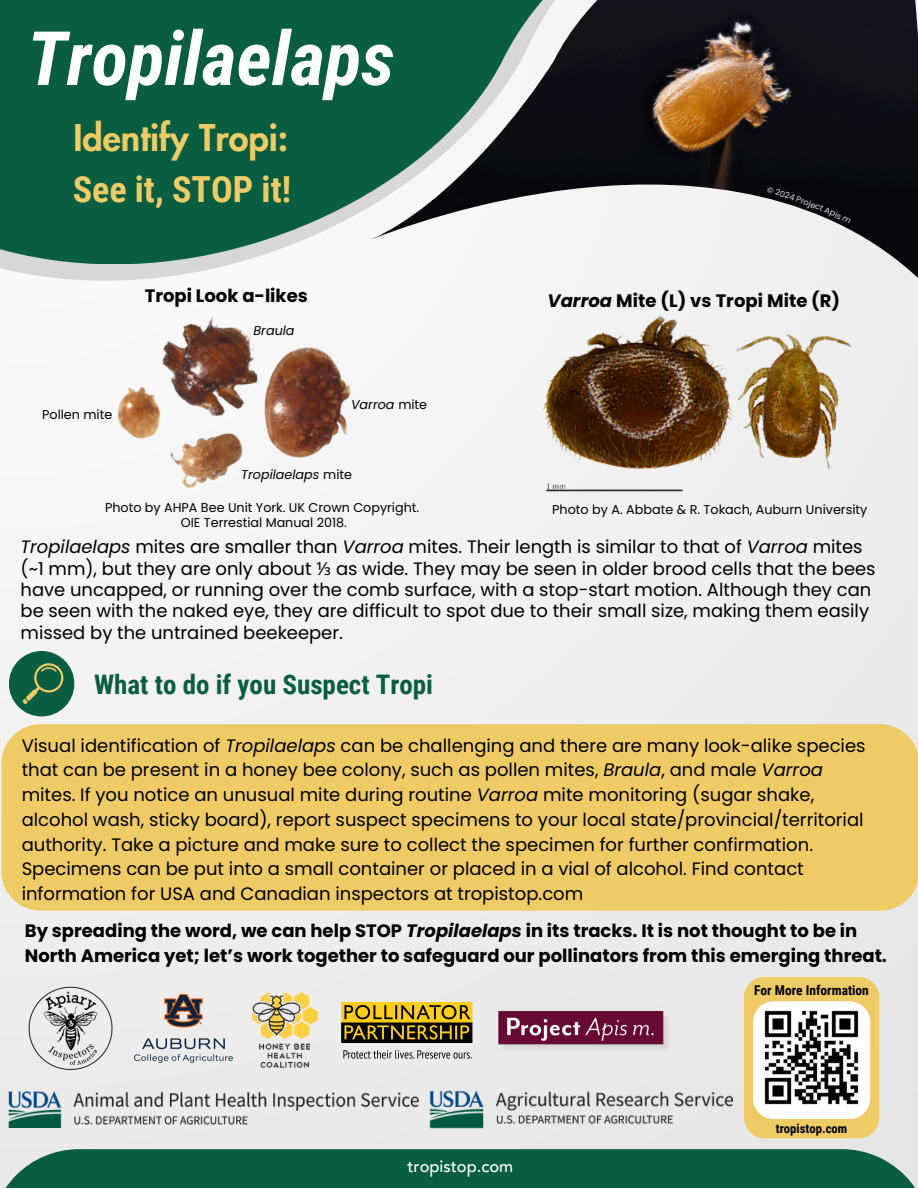
<style>
.page{position:relative;width:918px;height:1188px;background:#eee}
.page>*{position:absolute;margin:0;border:0;box-sizing:border-box;transform-origin:0 0}
.t1{font:italic 700 75px "Roboto Condensed";color:#fff}
.t2{font:800 36px/50.7px "Futura LT Pro";color:#efcb66}
.t3{font:700 27px "Roboto Condensed";color:#095d40}
.t4{font:18px/24.8px "Poppins";color:#000}
.t5{font:700 18px/24.8px "Poppins";color:#000}
.t6{font:500 16.5px "Avenir LT Pro";color:#fff}
.t7{font:700 13.5px "Roboto Condensed";color:#000}
.t8{font:12.75px "Poppins";color:#000}
.t9{font:italic 12.75px "Poppins";color:#000}
.t10{font:700 12.75px "Roboto Condensed";color:#000}
.s1{font-family:"Roboto Condensed";font-weight:700}
.s2{font-style:normal}
.s3{font-style:italic}
.s4{font-family:"Noto Sans"}
</style>
<div class="page">
<img style="left:781px;top:0;width:137px;height:278px">
<img style="left:0;top:0;width:781px;height:334px">
<svg style="left:0;top:0;width:736px;height:264px;fill:#095d40"></svg>
<div style="left:0;top:1149px;width:918px;height:39px;background:#095d40"></div>
<div style="left:1px;top:724px;width:917px;height:187px;background:#efcb66;border-radius:39px"></div>
<div style="left:9px;top:651px;width:65px;height:65px;background:#095d40;border-radius:50%"></div>
<svg style="left:23px;top:663px;width:41px;height:41px"></svg>
<img style="left:28px;top:986px;width:85px;height:85px">
<img style="left:341px;top:1002px;width:132px;height:57px">
<img style="left:251px;top:992px;width:68px;height:77px">
<div style="left:744px;top:977px;width:135px;height:161px;background:#efcb66;border-radius:21px"></div>
<div style="left:753px;top:1001px;width:117px;height:118px;background:#fff;border-radius:21px"></div>
<img style="left:764px;top:1010px;width:95px;height:95px">
<img style="left:498px;top:1010px;width:171px;height:40px">
<img style="left:430px;top:1091px;width:302px;height:38px">
<img style="left:134px;top:994px;width:98px;height:69px">
<img style="left:46px;top:304px;width:366px;height:184px">
<img style="left:520px;top:309px;width:332px;height:183px">
<img style="left:9px;top:1092px;width:409px;height:36px">
<svg style="left:767px;top:186px;width:84px;height:38px"></svg>
<h4 class="t1" style="left:27px;top:15px;width:369px">Tropilaelaps</h4>
<p class="t2" style="left:73px;top:114px;width:220px">Identify Tropi:<br><span class="s1">See it, STOP it!</span></p>
<p class="t5" style="left:145px;top:283px;width:165px">Tropi Look a-likes</p>
<h5 class="t8" style="left:42px;top:405px;width:72px">Pollen mite</h5>
<p class="t9" style="left:253px;top:321px;width:43px">Braula</p>
<p class="t9" style="left:351px;top:396px;width:78px">Varroa <span class="s2">mite</span></p>
<p class="t9" style="left:241px;top:466px;width:112px">Tropilaelaps <span class="s2">mite</span></p>
<h3 class="t8" style="left:105px;top:499px;width:316px">Photo by AHPA Bee Unit York. UK Crown Copyright.</h3>
<h5 class="t8" style="left:181px;top:513px;width:168px">OIE Terrestial Manual 2018.</h5>
<p class="t5" style="left:548px;top:289px;width:294px"><span class="s3">Varroa</span> Mite (L) vs Tropi Mite (R)</p>
<p class="t8" style="left:552px;top:500px;width:317px">Photo by A. Abbate &amp; R. Tokach, Auburn University</p>
<p class="t4" style="left:21px;top:536px;width:857px;line-height:21.3px"><span class="s3">Tropilaelaps</span> mites are smaller than <span class="s3">Varroa</span> mites. Their length is similar to that of <span class="s3">Varroa</span> mites (~1 mm), but they are only about <span class="s4">⅓</span> as wide. They may be seen in older brood cells that the bees have uncapped, or running over the comb surface, with a stop-start motion. Although they can be seen with the naked eye, they are difficult to spot due to their small size, making them easily missed by the untrained beekeeper.</p>
<p class="t3" style="left:94px;top:669px;width:340px">What to do if you Suspect Tropi</p>
<p class="t4" style="left:22px;top:733px;width:845px">Visual identification of <span class="s3">Tropilaelaps</span> can be challenging and there are many look-alike species that can be present in a honey bee colony, such as pollen mites, <span class="s3">Braula</span>, and male <span class="s3">Varroa </span>mites. If you notice an unusual mite during routine <span class="s3">Varroa</span> mite monitoring (sugar shake, alcohol wash, sticky board), report suspect specimens to your local state/provincial/territorial authority. Take a picture and make sure to collect the specimen for further confirmation.<br>Specimens can be put into a small container or placed in a vial of alcohol. Find contact information for USA and Canadian inspectors at tropistop.com</p>
<p class="t5" style="left:25px;top:918px;width:864px">By spreading the word, we can help STOP <span class="s3">Tropilaelaps</span> in its tracks. It is not thought to be in<br>North America yet; let’s work together to safeguard our pollinators from this emerging threat.</p>
<h6 class="t7" style="left:754px;top:982px;width:116px">For More Information</h6>
<p class="t6" style="left:408px;top:1160px;width:107px">tropistop.com</p>
<p class="t10" style="left:776px;top:1121px;width:73px">tropistop.com</p>
</div>
